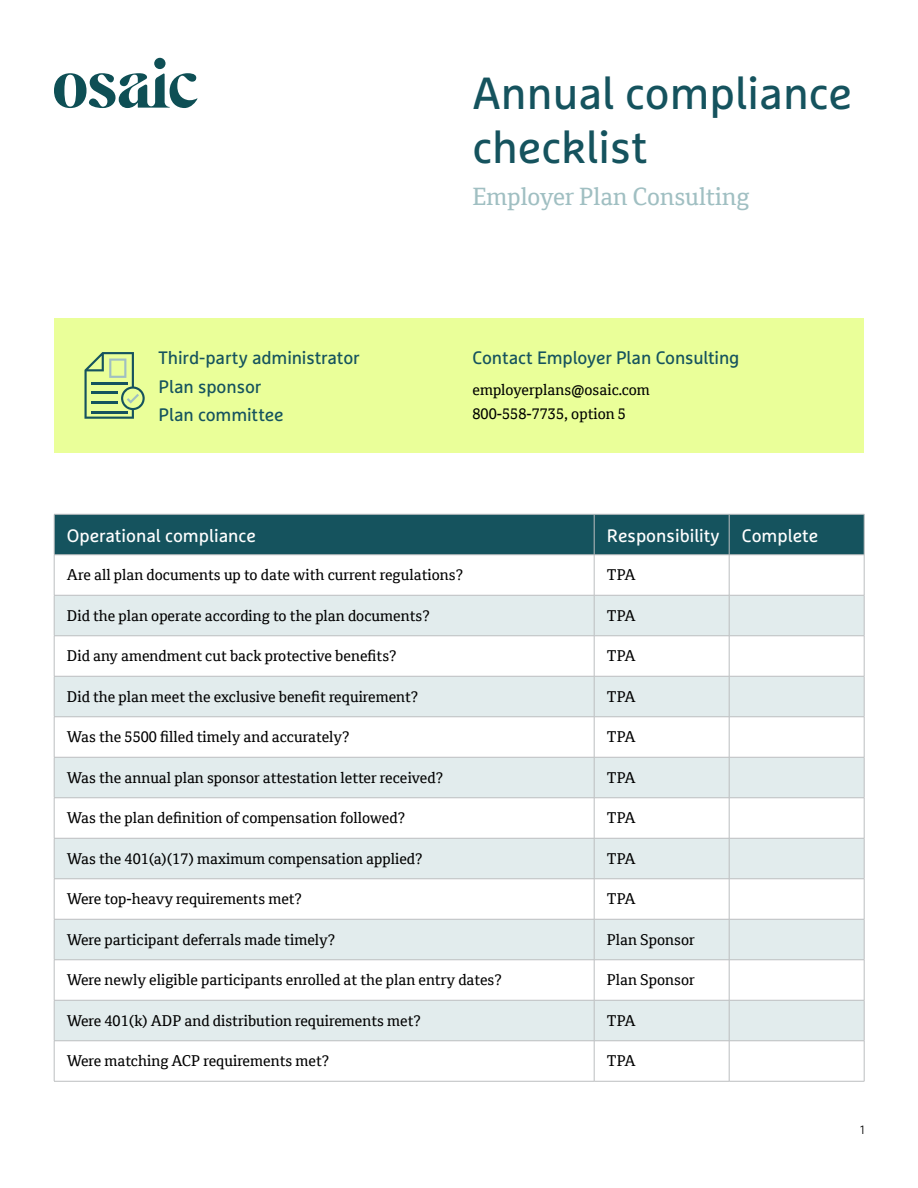
<style>
.page{position:relative;width:918px;height:1188px;background:#fff}
.page>*{position:absolute;margin:0;border:0;box-sizing:border-box;transform-origin:0 0}
.t1{font:45px/54px "Marselis Pro";color:#15535e}
.t2{font:24px "Cordale";color:#a0bfc2}
.t3{font:18px/28.3px "Marselis Pro";letter-spacing:-.01em;color:#15535e}
.t4{font:18px "Marselis Pro";color:#fff}
.t5{font:15px/24px "Cordale";color:#000}
.t6{font:300 12px "Marselis Pro";color:#000}
</style>
<div class="page">
<div style="left:54px;top:318px;width:810px;height:135px;background:#eaff99"></div>
<svg style="left:54px;top:58px;width:143px;height:50px"></svg>
<div style="left:55px;top:515px;width:809px;height:40px;background:#15535e"></div>
<svg style="left:55px;top:596px;width:809px;height:445px;fill:#e2eced"></svg>
<hr style="left:54px;top:514px;width:540px;height:1px;background:#bcbec0">
<hr style="left:54px;top:514px;width:1px;height:41px;background:#bcbec0">
<hr style="left:594px;top:514px;width:135px;height:1px;background:#bcbec0">
<hr style="left:594px;top:514px;width:1px;height:41px;background:#bcbec0">
<hr style="left:729px;top:514px;width:135px;height:1px;background:#bcbec0">
<hr style="left:729px;top:514px;width:1px;height:41px;background:#bcbec0">
<hr style="left:864px;top:514px;width:1px;height:41px;background:#bcbec0">
<hr style="left:54px;top:555px;width:540px;height:1px;background:#bcbec0">
<hr style="left:54px;top:555px;width:1px;height:40px;background:#bcbec0">
<hr style="left:594px;top:555px;width:135px;height:1px;background:#bcbec0">
<hr style="left:594px;top:555px;width:1px;height:40px;background:#bcbec0">
<hr style="left:729px;top:555px;width:135px;height:1px;background:#bcbec0">
<hr style="left:729px;top:555px;width:1px;height:40px;background:#bcbec0">
<hr style="left:864px;top:555px;width:1px;height:40px;background:#bcbec0">
<hr style="left:54px;top:595px;width:540px;height:1px;background:#bcbec0">
<hr style="left:54px;top:595px;width:1px;height:41px;background:#bcbec0">
<hr style="left:594px;top:595px;width:135px;height:1px;background:#bcbec0">
<hr style="left:594px;top:595px;width:1px;height:41px;background:#bcbec0">
<hr style="left:729px;top:595px;width:135px;height:1px;background:#bcbec0">
<hr style="left:729px;top:595px;width:1px;height:41px;background:#bcbec0">
<hr style="left:864px;top:595px;width:1px;height:41px;background:#bcbec0">
<hr style="left:54px;top:636px;width:540px;height:1px;background:#bcbec0">
<hr style="left:54px;top:636px;width:1px;height:40px;background:#bcbec0">
<hr style="left:594px;top:636px;width:135px;height:1px;background:#bcbec0">
<hr style="left:594px;top:636px;width:1px;height:40px;background:#bcbec0">
<hr style="left:729px;top:636px;width:135px;height:1px;background:#bcbec0">
<hr style="left:729px;top:636px;width:1px;height:40px;background:#bcbec0">
<hr style="left:864px;top:636px;width:1px;height:40px;background:#bcbec0">
<hr style="left:54px;top:676px;width:540px;height:1px;background:#bcbec0">
<hr style="left:54px;top:676px;width:1px;height:41px;background:#bcbec0">
<hr style="left:594px;top:676px;width:135px;height:1px;background:#bcbec0">
<hr style="left:594px;top:676px;width:1px;height:41px;background:#bcbec0">
<hr style="left:729px;top:676px;width:135px;height:1px;background:#bcbec0">
<hr style="left:729px;top:676px;width:1px;height:41px;background:#bcbec0">
<hr style="left:864px;top:676px;width:1px;height:41px;background:#bcbec0">
<hr style="left:54px;top:717px;width:540px;height:1px;background:#bcbec0">
<hr style="left:54px;top:717px;width:1px;height:40px;background:#bcbec0">
<hr style="left:594px;top:717px;width:135px;height:1px;background:#bcbec0">
<hr style="left:594px;top:717px;width:1px;height:40px;background:#bcbec0">
<hr style="left:729px;top:717px;width:135px;height:1px;background:#bcbec0">
<hr style="left:729px;top:717px;width:1px;height:40px;background:#bcbec0">
<hr style="left:864px;top:717px;width:1px;height:40px;background:#bcbec0">
<hr style="left:54px;top:757px;width:540px;height:1px;background:#bcbec0">
<hr style="left:54px;top:757px;width:1px;height:41px;background:#bcbec0">
<hr style="left:594px;top:757px;width:135px;height:1px;background:#bcbec0">
<hr style="left:594px;top:757px;width:1px;height:41px;background:#bcbec0">
<hr style="left:729px;top:757px;width:135px;height:1px;background:#bcbec0">
<hr style="left:729px;top:757px;width:1px;height:41px;background:#bcbec0">
<hr style="left:864px;top:757px;width:1px;height:41px;background:#bcbec0">
<hr style="left:54px;top:798px;width:540px;height:1px;background:#bcbec0">
<hr style="left:54px;top:798px;width:1px;height:40px;background:#bcbec0">
<hr style="left:594px;top:798px;width:135px;height:1px;background:#bcbec0">
<hr style="left:594px;top:798px;width:1px;height:40px;background:#bcbec0">
<hr style="left:729px;top:798px;width:135px;height:1px;background:#bcbec0">
<hr style="left:729px;top:798px;width:1px;height:40px;background:#bcbec0">
<hr style="left:864px;top:798px;width:1px;height:40px;background:#bcbec0">
<hr style="left:54px;top:838px;width:540px;height:1px;background:#bcbec0">
<hr style="left:54px;top:838px;width:1px;height:41px;background:#bcbec0">
<hr style="left:594px;top:838px;width:135px;height:1px;background:#bcbec0">
<hr style="left:594px;top:838px;width:1px;height:41px;background:#bcbec0">
<hr style="left:729px;top:838px;width:135px;height:1px;background:#bcbec0">
<hr style="left:729px;top:838px;width:1px;height:41px;background:#bcbec0">
<hr style="left:864px;top:838px;width:1px;height:41px;background:#bcbec0">
<hr style="left:54px;top:879px;width:540px;height:1px;background:#bcbec0">
<hr style="left:54px;top:879px;width:1px;height:40px;background:#bcbec0">
<hr style="left:594px;top:879px;width:135px;height:1px;background:#bcbec0">
<hr style="left:594px;top:879px;width:1px;height:40px;background:#bcbec0">
<hr style="left:729px;top:879px;width:135px;height:1px;background:#bcbec0">
<hr style="left:729px;top:879px;width:1px;height:40px;background:#bcbec0">
<hr style="left:864px;top:879px;width:1px;height:40px;background:#bcbec0">
<hr style="left:54px;top:919px;width:540px;height:1px;background:#bcbec0">
<hr style="left:54px;top:919px;width:1px;height:41px;background:#bcbec0">
<hr style="left:594px;top:919px;width:135px;height:1px;background:#bcbec0">
<hr style="left:594px;top:919px;width:1px;height:41px;background:#bcbec0">
<hr style="left:729px;top:919px;width:135px;height:1px;background:#bcbec0">
<hr style="left:729px;top:919px;width:1px;height:41px;background:#bcbec0">
<hr style="left:864px;top:919px;width:1px;height:41px;background:#bcbec0">
<hr style="left:54px;top:960px;width:540px;height:1px;background:#bcbec0">
<hr style="left:54px;top:960px;width:1px;height:40px;background:#bcbec0">
<hr style="left:594px;top:960px;width:135px;height:1px;background:#bcbec0">
<hr style="left:594px;top:960px;width:1px;height:40px;background:#bcbec0">
<hr style="left:729px;top:960px;width:135px;height:1px;background:#bcbec0">
<hr style="left:729px;top:960px;width:1px;height:40px;background:#bcbec0">
<hr style="left:864px;top:960px;width:1px;height:40px;background:#bcbec0">
<hr style="left:54px;top:1000px;width:540px;height:1px;background:#bcbec0">
<hr style="left:54px;top:1000px;width:1px;height:41px;background:#bcbec0">
<hr style="left:594px;top:1000px;width:135px;height:1px;background:#bcbec0">
<hr style="left:594px;top:1000px;width:1px;height:41px;background:#bcbec0">
<hr style="left:729px;top:1000px;width:135px;height:1px;background:#bcbec0">
<hr style="left:729px;top:1000px;width:1px;height:41px;background:#bcbec0">
<hr style="left:864px;top:1000px;width:1px;height:41px;background:#bcbec0">
<hr style="left:54px;top:1041px;width:540px;height:1px;background:#bcbec0">
<hr style="left:54px;top:1041px;width:1px;height:40px;background:#bcbec0">
<hr style="left:594px;top:1041px;width:135px;height:1px;background:#bcbec0">
<hr style="left:594px;top:1041px;width:1px;height:40px;background:#bcbec0">
<hr style="left:729px;top:1041px;width:135px;height:1px;background:#bcbec0">
<hr style="left:729px;top:1041px;width:1px;height:40px;background:#bcbec0">
<hr style="left:864px;top:1041px;width:1px;height:40px;background:#bcbec0">
<hr style="left:54px;top:1081px;width:540px;height:1px;background:#bcbec0">
<hr style="left:594px;top:1081px;width:135px;height:1px;background:#bcbec0">
<hr style="left:729px;top:1081px;width:135px;height:1px;background:#bcbec0">
<svg style="left:84px;top:352px;width:61px;height:67px"></svg>
<hr style="left:91px;top:382px;width:37px;height:2px;background:#15535e">
<hr style="left:91px;top:392px;width:27px;height:2px;background:#15535e">
<hr style="left:91px;top:402px;width:27px;height:2px;background:#15535e">
<hr style="left:91px;top:411px;width:37px;height:2px;background:#15535e">
<h1 class="t1" style="left:472px;top:65px;width:381px">Annual compliance checklist</h1>
<h2 class="t2" style="left:472px;top:183px;width:279px">Employer Plan Consulting</h2>
<p class="t3" style="left:159px;top:343px;width:203px">Third-party administrator<br>Plan sponsor<br>Plan committee</p>
<p class="t3" style="left:472px;top:343px;width:269px">Contact Employer Plan Consulting</p>
<p class="t5" style="left:472px;top:378px;width:179px">employerplans@osaic.com<br>800-558-7735, option 5</p>
<p class="t4" style="left:67px;top:524px;width:190px">Operational compliance</p>
<p class="t4" style="left:607px;top:524px;width:213px">Responsibility Complete</p>
<p class="t5" style="left:67px;top:563px;width:398px">Are all plan documents up to date with current regulations?</p>
<p class="t5" style="left:607px;top:563px;width:30px">TPA</p>
<p class="t5" style="left:67px;top:604px;width:364px">Did the plan operate according to the plan documents?</p>
<p class="t5" style="left:607px;top:604px;width:30px">TPA</p>
<p class="t5" style="left:67px;top:644px;width:331px">Did any amendment cut back protective benefits?</p>
<p class="t5" style="left:607px;top:644px;width:30px">TPA</p>
<p class="t5" style="left:67px;top:685px;width:353px">Did the plan meet the exclusive benefit requirement?</p>
<p class="t5" style="left:607px;top:685px;width:30px">TPA</p>
<p class="t5" style="left:67px;top:725px;width:284px">Was the 5500 filled timely and accurately?</p>
<p class="t5" style="left:607px;top:725px;width:30px">TPA</p>
<p class="t5" style="left:67px;top:766px;width:378px">Was the annual plan sponsor attestation letter received?</p>
<p class="t5" style="left:607px;top:766px;width:30px">TPA</p>
<p class="t5" style="left:67px;top:806px;width:340px">Was the plan definition of compensation followed?</p>
<p class="t5" style="left:607px;top:806px;width:30px">TPA</p>
<p class="t5" style="left:67px;top:847px;width:357px">Was the 401(a)(17) maximum compensation applied?</p>
<p class="t5" style="left:607px;top:847px;width:30px">TPA</p>
<p class="t5" style="left:67px;top:887px;width:237px">Were top-heavy requirements met?</p>
<p class="t5" style="left:607px;top:887px;width:30px">TPA</p>
<p class="t5" style="left:67px;top:928px;width:270px">Were participant deferrals made timely?</p>
<p class="t5" style="left:607px;top:928px;width:89px">Plan Sponsor</p>
<p class="t5" style="left:67px;top:968px;width:437px">Were newly eligible participants enrolled at the plan entry dates?</p>
<p class="t5" style="left:607px;top:968px;width:89px">Plan Sponsor</p>
<p class="t5" style="left:67px;top:1009px;width:356px">Were 401(k) ADP and distribution requirements met?</p>
<p class="t5" style="left:607px;top:1009px;width:30px">TPA</p>
<p class="t5" style="left:67px;top:1049px;width:264px">Were matching ACP requirements met?</p>
<p class="t5" style="left:607px;top:1049px;width:30px">TPA</p>
<p class="t6" style="left:860px;top:1123px;width:6px">1</p>
</div>
